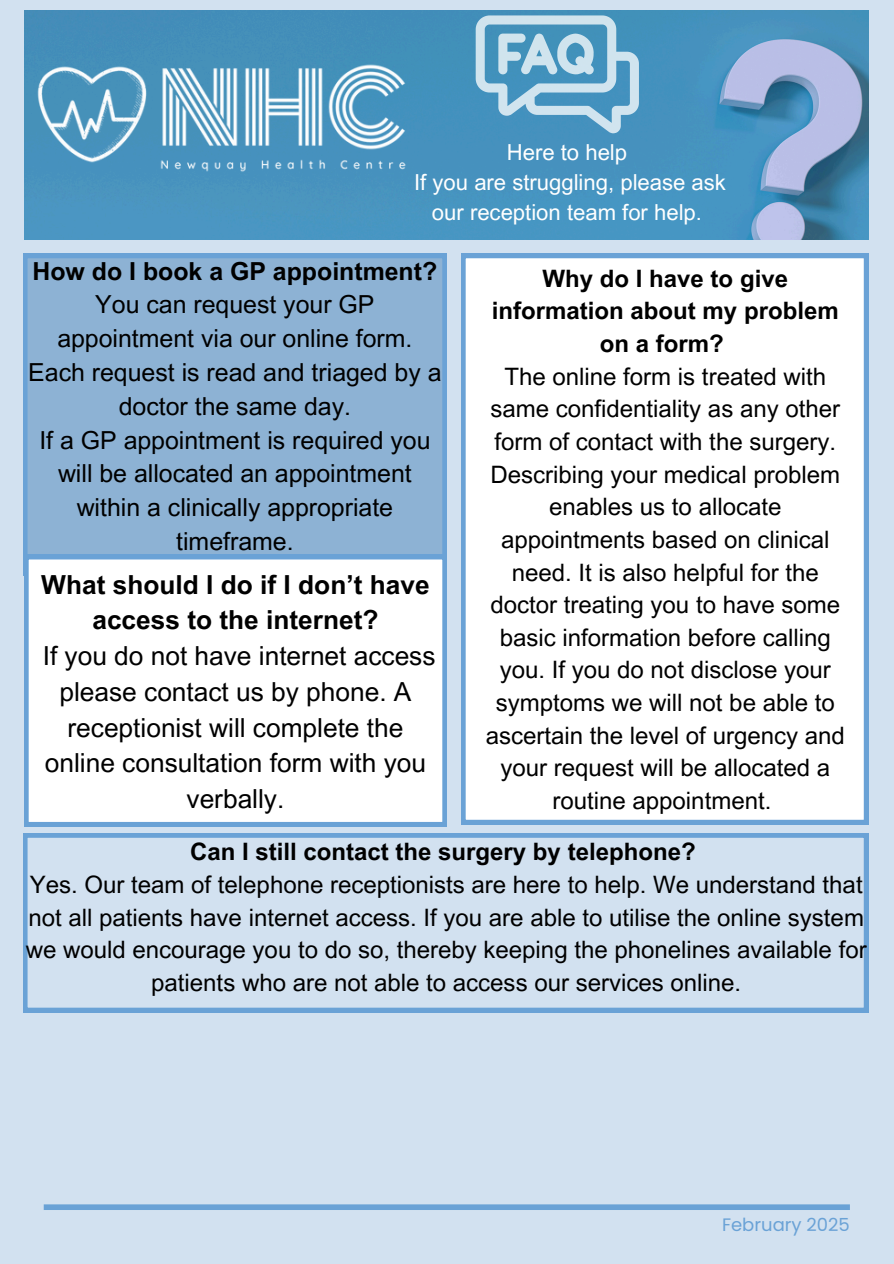
<style>
.page{position:relative;width:894px;height:1264px;background:#fff}
.page>*{position:absolute;margin:0;border:0;box-sizing:border-box;transform-origin:0 0}
.t1{font:26.25px/35.7px "Arial MT Pro";color:#000;text-align:center}
.t2{font:24.9px/33.8px "Arial MT Pro";color:#000;text-align:center}
.t3{font:24px/32.7px "Arial MT Pro";color:#000;text-align:center}
.t4{font:22.05px/30px "Arial MT Pro";color:#fff;text-align:center}
.t5{font:18px "Poppins";color:#6aa2d6}
.s1{font-weight:700}
</style>
<div class="page">
<div style="left:0;top:0;width:893px;height:1263px;background:#d2e1f0"></div>
<div style="left:23px;top:254px;width:423px;height:321px;background:#8db2d4"></div>
<img style="left:24px;top:10px;width:844px;height:230px">
<img style="left:28px;top:26px;width:414px;height:173px">
<svg style="left:475px;top:15px;width:163px;height:118px"></svg>
<div style="left:24px;top:555px;width:422px;height:271px;background:#fff"></div>
<div style="left:461px;top:254px;width:407px;height:570px;background:#fff"></div>
<svg style="left:23px;top:833px;width:845px;height:179px"></svg>
<div style="left:44px;top:1204px;width:805px;height:5px;background:#6aa2d6"></div>
<h1 class="t4" style="left:414px;top:140px;width:313px">Here to help<br>If you are struggling, please ask our reception team for help.</h1>
<p class="t2" style="left:28px;top:257px;width:414px"><span class="s1">How do I book a GP appointment?<br></span>You can request your GP appointment via our online form.<br>Each request is read and triaged by a doctor the same day.<br>If a GP appointment is required you will be allocated an appointment within a clinically appropriate timeframe.</p>
<p class="t1" style="left:41px;top:570px;width:395px"><span class="s1">What should I do if I don’t have access to the internet?<br></span>If you do not have internet access please contact us by phone. A receptionist will complete the online consultation form with you verbally.</p>
<p class="t3" style="left:485px;top:265px;width:360px"><span class="s1">Why do I have to give information about my problem on a form?<br></span>The online form is treated with same confidentiality as any other form of contact with the surgery.<br>Describing your medical problem enables us to allocate appointments based on clinical need. It is also helpful for the doctor treating you to have some basic information before calling you. If you do not disclose your symptoms we will not be able to ascertain the level of urgency and your request will be allocated a routine appointment.</p>
<h2 class="t3" style="left:26px;top:838px;width:842px"><span class="s1">Can I still contact the surgery by telephone?<br></span>Yes. Our team of telephone receptionists are here to help. We understand that not all patients have internet access. If you are able to utilise the online system we would encourage you to do so, thereby keeping the phonelines available for patients who are not able to access our services online.</h2>
<h1 class="t5" style="left:721px;top:1211px;width:129px">February 2025</h1>
</div>
